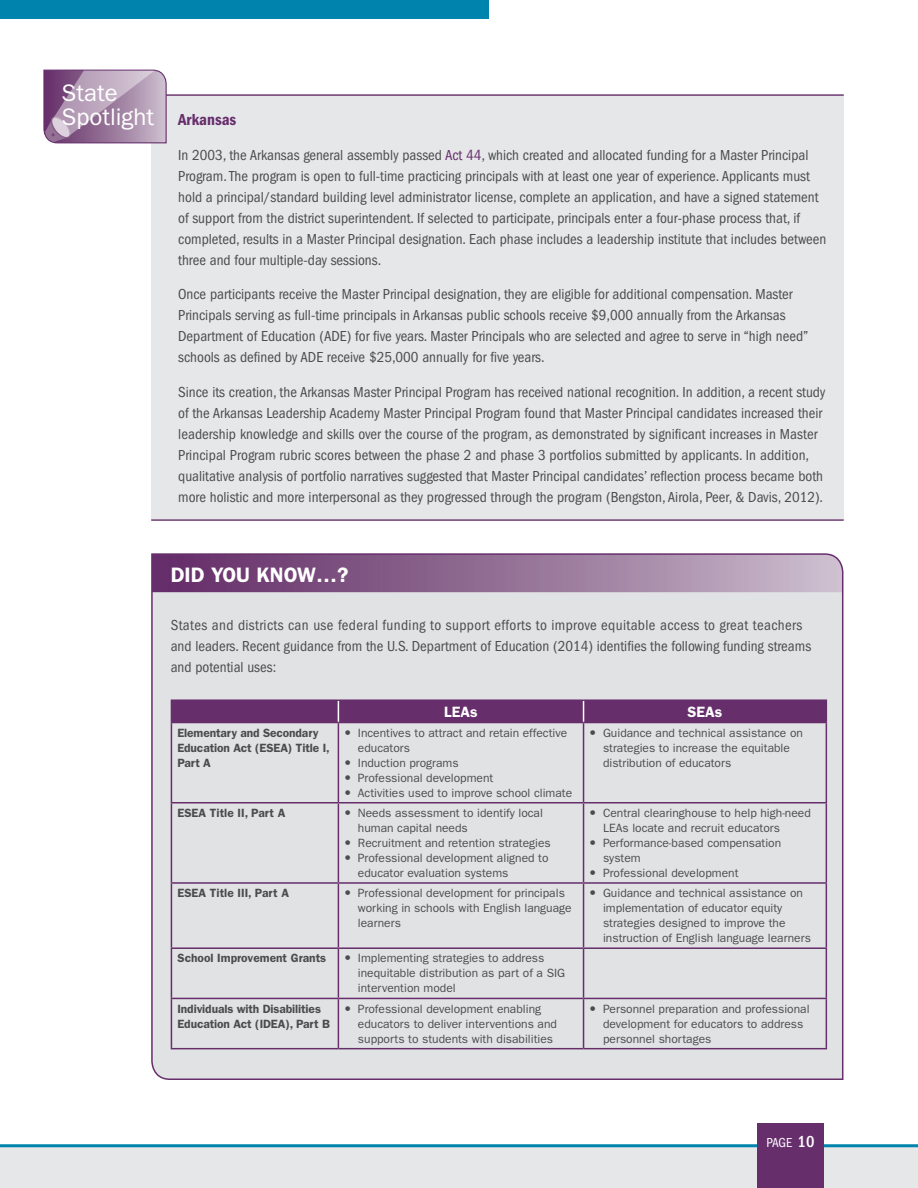
<style>
.page{position:relative;width:918px;height:1188px;background:#fff}
.page>*{position:absolute;margin:0;border:0;box-sizing:border-box;transform-origin:0 0}
.t1{font:24px/24px "ITC Franklin Gothic Std";color:#fff}
.t2{font:600 21px "ITC Franklin Gothic Std";color:#fff}
.t3{font:16.5px "ITC Franklin Gothic Std Dm Cd";color:#662e6b}
.t4{font:condensed 15px/21px "ITC Franklin Gothic Std";color:#4b4c4d}
.t5{font:600 15px "ITC Franklin Gothic Std";color:#fff}
.t6{font:condensed 13.5px "ITC Franklin Gothic Std";color:#fff}
.t7{font:12px/15px "ITC Franklin Gothic Std";color:#4b4c4d}
.t8{font:600 12px/15px "ITC Franklin Gothic Std";letter-spacing:-.01em;color:#4b4c4d}
.s1{color:#662e6b}
.s2{font-weight:500;font-size:16.5px}
</style>
<div class="page">
<div style="left:0;top:1147px;width:918px;height:41px;background:#e6e7e9"></div>
<hr style="left:0;top:1144px;width:918px;height:3px;background:#0084ae">
<div style="left:758px;top:1123px;width:66px;height:65px;background:#662e6b"></div>
<div style="left:0;top:0;width:489px;height:19px;background:#0084ae"></div>
<div style="left:151px;top:95px;width:693px;height:425px;background:#e6e7e9"></div>
<hr style="left:151px;top:94px;width:693px;height:2px;background:#713f74">
<hr style="left:151px;top:519px;width:693px;height:2px;background:#713f74">
<svg style="left:43px;top:69px;width:124px;height:75px;background:#a88caa"></svg>
<svg style="left:151px;top:553px;width:693px;height:527px;background:#d9d6dc"></svg>
<hr style="left:171px;top:699px;width:167px;height:2px;background:#662e6b">
<hr style="left:338px;top:699px;width:246px;height:2px;background:#662e6b">
<hr style="left:584px;top:699px;width:243px;height:2px;background:#662e6b">
<div style="left:171px;top:700px;width:656px;height:23px;background:#662e6b"></div>
<hr style="left:171px;top:723px;width:1px;height:79px;background:#662e6b">
<hr style="left:338px;top:723px;width:1px;height:79px;background:#662e6b">
<hr style="left:583px;top:723px;width:1px;height:79px;background:#662e6b">
<hr style="left:826px;top:723px;width:1px;height:79px;background:#662e6b">
<hr style="left:171px;top:802px;width:167px;height:2px;background:#662e6b">
<hr style="left:171px;top:804px;width:1px;height:78px;background:#662e6b">
<hr style="left:338px;top:802px;width:246px;height:2px;background:#662e6b">
<hr style="left:338px;top:804px;width:1px;height:78px;background:#662e6b">
<hr style="left:584px;top:802px;width:243px;height:2px;background:#662e6b">
<hr style="left:583px;top:804px;width:1px;height:78px;background:#662e6b">
<hr style="left:826px;top:804px;width:1px;height:78px;background:#662e6b">
<hr style="left:171px;top:882px;width:167px;height:2px;background:#662e6b">
<hr style="left:171px;top:884px;width:1px;height:63px;background:#662e6b">
<hr style="left:338px;top:882px;width:246px;height:2px;background:#662e6b">
<hr style="left:338px;top:884px;width:1px;height:63px;background:#662e6b">
<hr style="left:584px;top:882px;width:243px;height:2px;background:#662e6b">
<hr style="left:583px;top:884px;width:1px;height:63px;background:#662e6b">
<hr style="left:826px;top:884px;width:1px;height:63px;background:#662e6b">
<hr style="left:171px;top:947px;width:167px;height:2px;background:#662e6b">
<hr style="left:171px;top:949px;width:1px;height:49px;background:#662e6b">
<hr style="left:338px;top:947px;width:246px;height:2px;background:#662e6b">
<hr style="left:338px;top:949px;width:1px;height:49px;background:#662e6b">
<hr style="left:584px;top:947px;width:243px;height:2px;background:#662e6b">
<hr style="left:583px;top:949px;width:1px;height:49px;background:#662e6b">
<hr style="left:826px;top:949px;width:1px;height:49px;background:#662e6b">
<hr style="left:171px;top:998px;width:167px;height:1px;background:#662e6b">
<hr style="left:171px;top:999px;width:1px;height:49px;background:#662e6b">
<hr style="left:338px;top:998px;width:246px;height:1px;background:#662e6b">
<hr style="left:338px;top:999px;width:1px;height:49px;background:#662e6b">
<hr style="left:584px;top:998px;width:243px;height:1px;background:#662e6b">
<hr style="left:583px;top:999px;width:1px;height:49px;background:#662e6b">
<hr style="left:826px;top:999px;width:1px;height:49px;background:#662e6b">
<hr style="left:171px;top:1048px;width:167px;height:1px;background:#662e6b">
<hr style="left:338px;top:1048px;width:246px;height:1px;background:#662e6b">
<hr style="left:584px;top:1048px;width:243px;height:1px;background:#662e6b">
<svg style="left:345px;top:730px;width:5px;height:5px"></svg>
<svg style="left:345px;top:760px;width:5px;height:5px"></svg>
<svg style="left:345px;top:775px;width:5px;height:5px"></svg>
<svg style="left:345px;top:790px;width:5px;height:5px"></svg>
<svg style="left:591px;top:730px;width:4px;height:5px"></svg>
<svg style="left:345px;top:810px;width:5px;height:5px"></svg>
<svg style="left:345px;top:840px;width:5px;height:5px"></svg>
<svg style="left:345px;top:855px;width:5px;height:5px"></svg>
<svg style="left:591px;top:810px;width:4px;height:5px"></svg>
<svg style="left:591px;top:840px;width:4px;height:5px"></svg>
<svg style="left:591px;top:870px;width:4px;height:5px"></svg>
<svg style="left:345px;top:890px;width:5px;height:5px"></svg>
<svg style="left:591px;top:890px;width:4px;height:5px"></svg>
<svg style="left:345px;top:956px;width:5px;height:4px"></svg>
<svg style="left:345px;top:1006px;width:5px;height:5px"></svg>
<svg style="left:591px;top:1006px;width:4px;height:5px"></svg>
<h1 class="t1" style="left:62px;top:81px;width:94px">State<br>Spotlight</h1>
<p class="t3" style="left:178px;top:110px;width:60px">Arkansas</p>
<p class="t4" style="left:178px;top:144px;width:650px">In 2003, the Arkansas general assembly passed <span class="s1">Act 44</span>, which created and allocated funding for a Master Principal Program. The program is open to full-time practicing principals with at least one year of experience. Applicants must hold a principal/standard building level administrator license, complete an application, and have a signed statement of support from the district superintendent. If selected to participate, principals enter a four-phase process that, if completed, results in a Master Principal designation. Each phase includes a leadership institute that includes between three and four multiple-day sessions.</p>
<p class="t4" style="left:178px;top:284px;width:632px">Once participants receive the Master Principal designation, they are eligible for additional compensation. Master Principals serving as full-time principals in Arkansas public schools receive $9,000 annually from the Arkansas Department of Education (ADE) for five years. Master Principals who are selected and agree to serve in “high need” schools as defined by ADE receive $25,000 annually for five years.</p>
<p class="t4" style="left:178px;top:381px;width:649px">Since its creation, the Arkansas Master Principal Program has received national recognition. In addition, a recent study of the Arkansas Leadership Academy Master Principal Program found that Master Principal candidates increased their leadership knowledge and skills over the course of the program, as demonstrated by significant increases in Master Principal Program rubric scores between the phase 2 and phase 3 portfolios submitted by applicants. In addition, qualitative analysis of portfolio narratives suggested that Master Principal candidates’ reflection process became both more holistic and more interpersonal as they progressed through the program (Bengston, Airola, Peer, &amp; Davis, 2012).</p>
<h2 class="t2" style="left:171px;top:562px;width:179px">DID YOU KNOW…?</h2>
<p class="t4" style="left:171px;top:614px;width:642px">States and districts can use federal funding to support efforts to improve equitable access to great teachers and leaders. Recent guidance from the U.S. Department of Education (2014) identifies the following funding streams and potential uses:</p>
<p class="t5" style="left:444px;top:703px;width:35px">LEAs</p>
<p class="t5" style="left:688px;top:703px;width:36px">SEAs</p>
<p class="t8" style="left:177px;top:725px;width:154px">Elementary and Secondary<br>Education Act (ESEA) Title I,<br>Part A</p>
<p class="t7" style="left:358px;top:725px;width:216px">Incentives to attract and retain effective educators<br>Induction programs<br>Professional development<br>Activities used to improve school climate</p>
<p class="t7" style="left:603px;top:725px;width:201px">Guidance and technical assistance on strategies to increase the equitable distribution of educators</p>
<p class="t8" style="left:177px;top:805px;width:109px">ESEA Title II, Part A</p>
<p class="t7" style="left:358px;top:805px;width:194px">Needs assessment to identify local human capital needs<br>Recruitment and retention strategies<br>Professional development aligned to educator evaluation systems</p>
<p class="t7" style="left:603px;top:805px;width:209px">Central clearinghouse to help high-need<br>LEAs locate and recruit educators<br>Performance-based compensation system<br>Professional development</p>
<p class="t8" style="left:177px;top:886px;width:113px">ESEA Title III, Part A</p>
<p class="t7" style="left:358px;top:886px;width:215px">Professional development for principals working in schools with English language learners</p>
<p class="t7" style="left:603px;top:886px;width:209px">Guidance and technical assistance on implementation of educator equity strategies designed to improve the instruction of English language learners</p>
<p class="t8" style="left:177px;top:951px;width:150px">School Improvement Grants</p>
<p class="t7" style="left:358px;top:951px;width:209px">Implementing strategies to address inequitable distribution as part of a SIG intervention model</p>
<p class="t8" style="left:177px;top:1001px;width:154px">Individuals with Disabilities<br>Education Act (IDEA), Part B</p>
<p class="t7" style="left:358px;top:1001px;width:201px">Professional development enabling educators to deliver interventions and supports to students with disabilities</p>
<p class="t7" style="left:603px;top:1001px;width:208px">Personnel preparation and professional development for educators to address personnel shortages</p>
<p class="t6" style="left:767px;top:1135px;width:49px">PAGE <span class="s2">10</span></p>
</div>
